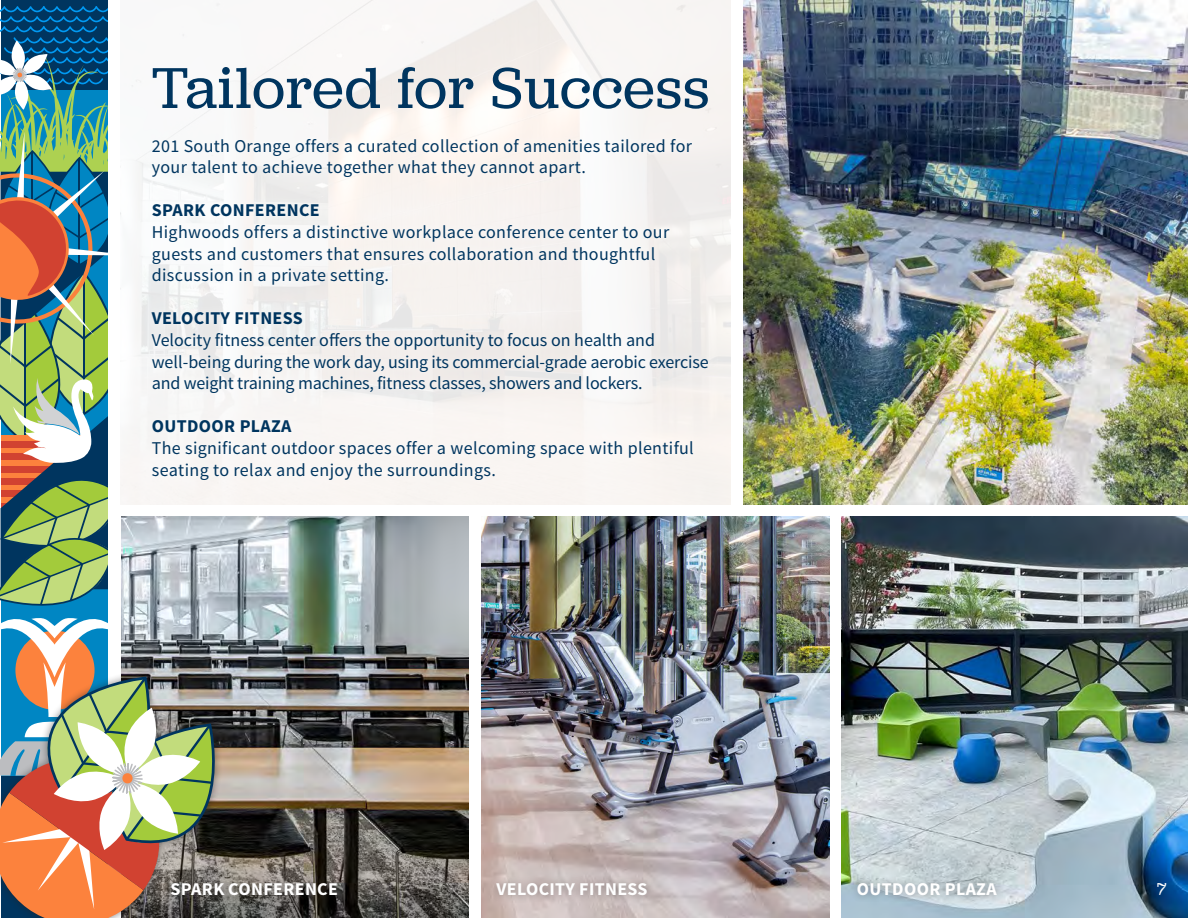
<style>
.page{position:relative;width:1188px;height:918px;background:#fff}
.page>*{position:absolute;margin:0;border:0;box-sizing:border-box;transform-origin:0 0}
.t1{font:60px "Jubilat";letter-spacing:.015em;color:#00355f}
.t2{font:18px/21.6px "Source Sans Pro";letter-spacing:.02em;color:#00355f}
.t3{font:18px/21.6px "Source Sans Pro";letter-spacing:-.01em;color:#00355f}
.t4{font:700 18px "Source Sans Pro";letter-spacing:.02em;color:#00355f}
.t5{font:700 18px "Source Sans Pro";letter-spacing:.02em;color:#fff}
.t6{font:18px "Jubilat";color:#fff}
</style>
<div class="page">
<div style="left:1px;top:0;width:108px;height:90px;background:#00355f"></div>
<img style="left:743px;top:0;width:445px;height:504px">
<div style="left:143px;top:129px;width:574px;height:360px;background:#f8f4f1"></div>
<img style="left:482px;top:517px;width:347px;height:401px">
<img style="left:240px;top:517px;width:229px;height:401px">
<img style="left:842px;top:517px;width:346px;height:401px">
<div style="left:489px;top:875px;width:165px;height:28px;background:#231f20;opacity:.41"></div>
<div style="left:164px;top:875px;width:181px;height:28px;background:#231f20;opacity:.41"></div>
<div style="left:851px;top:875px;width:153px;height:28px;background:#231f20;opacity:.41"></div>
<svg style="left:0;top:6px;width:240px;height:912px"></svg>
<p class="t1" style="left:151px;top:50px;width:560px">Tailored for Success</p>
<p class="t2" style="left:152px;top:135px;width:542px">201 South Orange offers a curated collection of amenities tailored for your talent to achieve together what they cannot apart.</p>
<p class="t4" style="left:152px;top:199px;width:169px">SPARK CONFERENCE</p>
<p class="t2" style="left:152px;top:221px;width:519px">Highwoods offers a distinctive workplace conference center to our guests and customers that ensures collaboration and thoughtful discussion in a private setting.</p>
<p class="t4" style="left:152px;top:307px;width:153px">VELOCITY FITNESS</p>
<p class="t3" style="left:152px;top:329px;width:558px">Velocity fitness center offers the opportunity to focus on health and well-being during the work day, using its commercial-grade aerobic exercise and weight training machines, fitness classes, showers and lockers.</p>
<p class="t4" style="left:152px;top:415px;width:141px">OUTDOOR PLAZA</p>
<p class="t2" style="left:152px;top:437px;width:544px">The significant outdoor spaces offer a welcoming space with plentiful seating to relax and enjoy the surroundings.</p>
<p class="t5" style="left:171px;top:878px;width:169px">SPARK CONFERENCE</p>
<p class="t5" style="left:497px;top:878px;width:153px">VELOCITY FITNESS</p>
<p class="t5" style="left:857px;top:878px;width:141px">OUTDOOR PLAZA</p>
<p class="t6" style="left:1157px;top:878px;width:11px">7</p>
</div>
